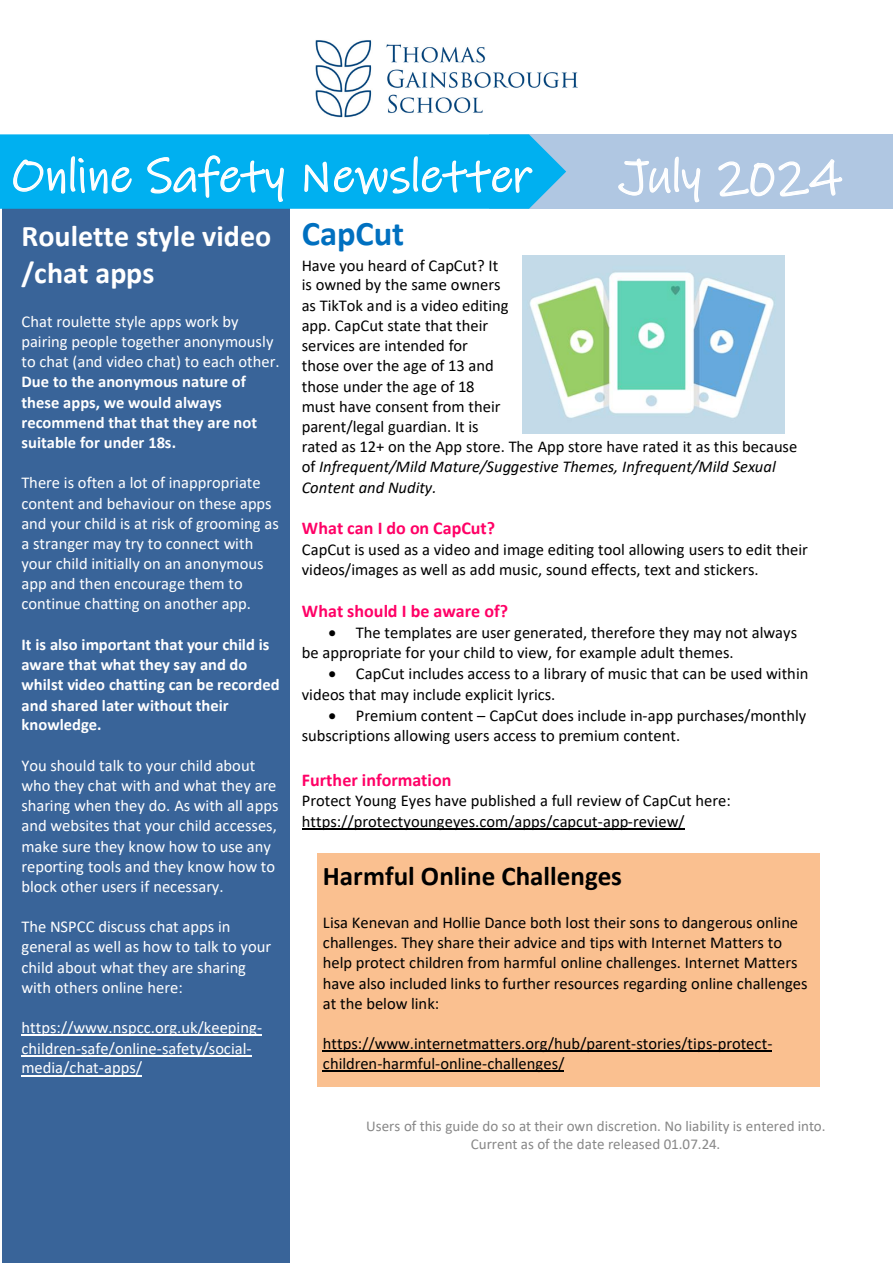
<style>
.page{position:relative;width:893px;height:1263px;background:#fff}
.page>*{position:absolute;margin:0;border:0;box-sizing:border-box;transform-origin:0 0}
.t1{font:48px "Ink Free";color:#fff}
.t2{font:700 34.5px "Calibri";letter-spacing:-.005em;color:#0070c0}
.t3{font:700 30px/36.8px "Calibri";color:#fff}
.t4{font:700 27px "Calibri";color:#000}
.t5{font:700 18px "Calibri";letter-spacing:.005em;color:#f06}
.t6{font:16.5px/20.2px "Calibri";color:#000}
.t7{font:16.5px/20.1px "Calibri";color:#fff}
.t8{font:700 16.5px/20.1px "Calibri";letter-spacing:.005em;color:#fff}
.t9{font:15px/18.5px "Calibri";color:#878787;text-align:center}
.s1{font-style:italic}
</style>
<div class="page">
<div style="left:2px;top:209px;width:288px;height:1052px;background:#396499"></div>
<hr style="left:302px;top:828px;width:383px;height:1px;background:#000">
<div style="left:490px;top:135px;width:403px;height:74px;background:#b0c7e2"></div>
<svg style="left:0;top:134px;width:566px;height:75px"></svg>
<div style="left:0;top:136px;width:548px;height:71px;background:#00b0f0"></div>
<div style="left:19px;top:217px;width:263px;height:885px;background:#396499"></div>
<hr style="left:21px;top:1035px;width:241px;height:1px;background:#fff">
<hr style="left:21px;top:1055px;width:231px;height:1px;background:#fff">
<hr style="left:21px;top:1075px;width:121px;height:1px;background:#fff">
<div style="left:317px;top:853px;width:503px;height:233px;background:#fac090"></div>
<hr style="left:323px;top:1050px;width:449px;height:2px;background:#000">
<hr style="left:323px;top:1071px;width:241px;height:1px;background:#000">
<img style="left:523px;top:255px;width:261px;height:179px">
<img style="left:315px;top:40px;width:263px;height:78px">
<h1 class="t1" style="left:11px;top:142px;width:523px">Online Safety Newsletter</h1>
<h1 class="t1" style="left:619px;top:142px;width:224px">July 2024</h1>
<h3 class="t3" style="left:21px;top:218px;width:251px">Roulette style video /chat apps</h3>
<p class="t7" style="left:21px;top:311px;width:260px">Chat roulette style apps work by pairing people together anonymously to chat (and video chat) to each other.</p>
<p class="t8" style="left:21px;top:372px;width:237px">Due to the anonymous nature of these apps, we would always recommend that that they are not suitable for under 18s.</p>
<p class="t7" style="left:21px;top:472px;width:259px">There is often a lot of inappropriate content and behaviour on these apps and your child is at risk of grooming as a stranger may try to connect with your child initially on an anonymous app and then encourage them to continue chatting on another app.</p>
<p class="t8" style="left:21px;top:634px;width:260px">It is also important that your child is aware that what they say and do whilst video chatting can be recorded and shared later without their knowledge.</p>
<p class="t7" style="left:21px;top:755px;width:259px">You should talk to your child about who they chat with and what they are sharing when they do. As with all apps and websites that your child accesses, make sure they know how to use any reporting tools and they know how to block other users if necessary.</p>
<p class="t7" style="left:21px;top:916px;width:251px">The NSPCC discuss chat apps in general as well as how to talk to your child about what they are sharing with others online here:</p>
<p class="t7" style="left:21px;top:1017px;width:242px">https://www.nspcc.org.uk/keeping&shy;children-safe/online-safety/social&shy;media/chat-apps/</p>
<h2 class="t2" style="left:302px;top:209px;width:104px">CapCut</h2>
<p class="t6" style="left:302px;top:254px;width:497px">Have you heard of CapCut? It<br>is owned by the same owners<br>as TikTok and is a video editing<br>app. CapCut state that their<br>services are intended for<br>those over the age of 13 and<br>those under the age of 18<br>must have consent from their<br>parent/legal guardian. It is<br>rated as 12+ on the App store. The App store have rated it as this because of <span class="s1">Infrequent/Mild Mature/Suggestive Themes, Infrequent/Mild Sexual Content and Nudity.</span></p>
<p class="t5" style="left:302px;top:516px;width:195px">What can I do on CapCut?</p>
<p class="t6" style="left:302px;top:539px;width:508px">CapCut is used as a video and image editing tool allowing users to edit their videos/images as well as add music, sound effects, text and stickers.</p>
<p class="t5" style="left:302px;top:598px;width:208px">What should I be aware of?</p>
<p class="t6" style="left:302px;top:622px;width:497px;text-indent:27px">• The templates are user generated, therefore they may not always be appropriate for your child to view, for example adult themes.</p>
<p class="t6" style="left:302px;top:663px;width:508px;text-indent:27px">• CapCut includes access to a library of music that can be used within videos that may include explicit lyrics.</p>
<p class="t6" style="left:302px;top:705px;width:506px;text-indent:27px">• Premium content – CapCut does include in-app purchases/monthly subscriptions allowing users access to premium content.</p>
<p class="t5" style="left:302px;top:767px;width:151px">Further information</p>
<p class="t6" style="left:302px;top:790px;width:430px">Protect Young Eyes have published a full review of CapCut here: https://protectyoungeyes.com/apps/capcut-app-review/</p>
<h3 class="t4" style="left:323px;top:857px;width:301px">Harmful Online Challenges</h3>
<p class="t6" style="left:323px;top:912px;width:486px">Lisa Kenevan and Hollie Dance both lost their sons to dangerous online challenges. They share their advice and tips with Internet Matters to help protect children from harmful online challenges. Internet Matters have also included links to further resources regarding online challenges at the below link:</p>
<p class="t6" style="left:323px;top:1033px;width:451px">https://www.internetmatters.org/hub/parent-stories/tips-protect&shy;children-harmful-online-challenges/</p>
<p class="t9" style="left:366px;top:1116px;width:461px">Users of this guide do so at their own discretion. No liability is entered into.<br>Current as of the date released 01.07.24.</p>
</div>
